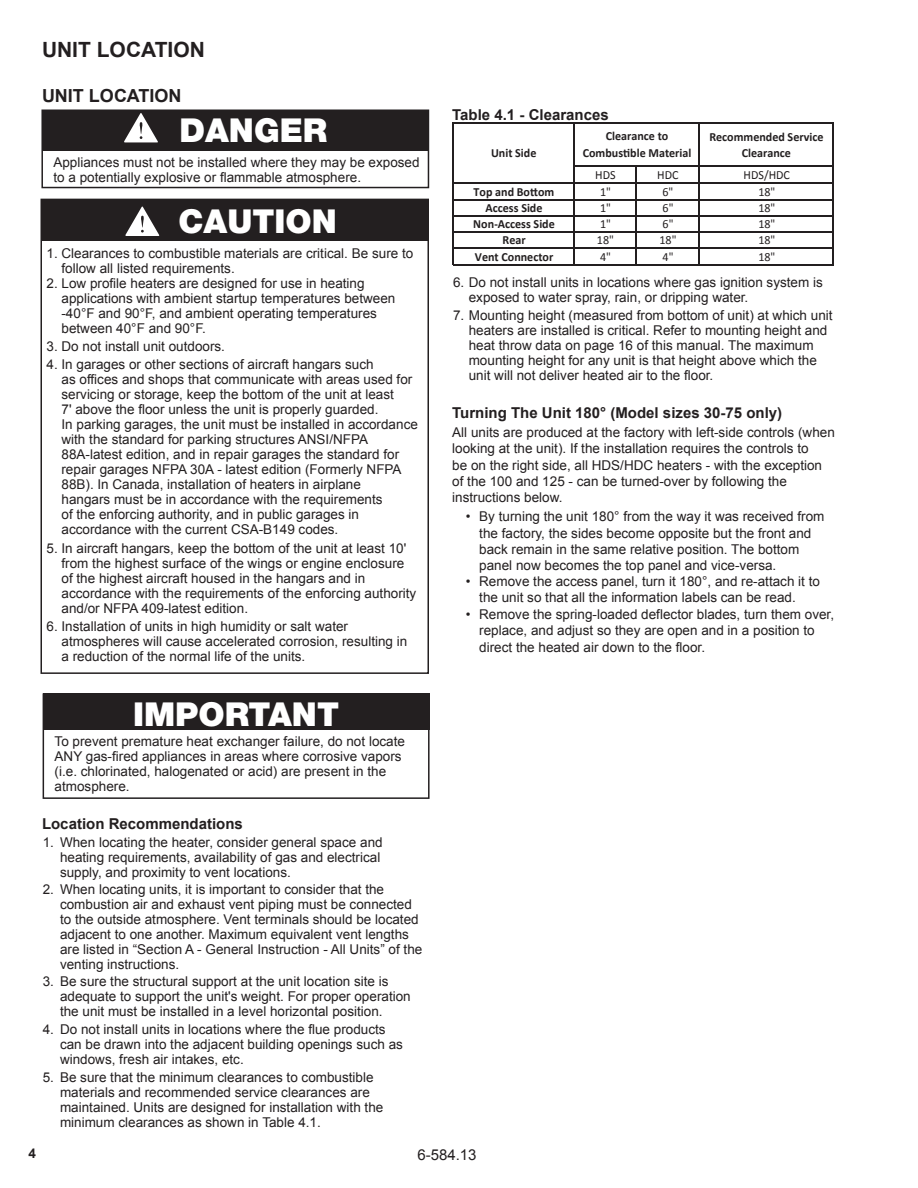
<style>
.page{position:relative;width:918px;height:1188px;background:#fff}
.page>*{position:absolute;margin:0;border:0;box-sizing:border-box;transform-origin:0 0}
.Warn_Caut_Imp{font:900 33px "Helvetica Neue LT Std";color:#fff}
.t1{font:700 21px "Arial";color:#231f20}
._10_head{font:700 18px "Arial";color:#231f20}
.body_copy{font:700 15px "Arial";color:#231f20}
._10_head-2{font:700 15px "Arial";color:#231f20}
.Numbered_Table{font:700 15px "Arial";color:#231f20}
.t2{font:15px "Arial";color:#231f20}
.Warning_Caution_Text{font:13.5px/15px "Arial";color:#231f20}
.Numbered_Table-2{font:13.5px/15px "Arial";color:#231f20}
.body_copy-2{font:13.5px/15px "Arial";color:#231f20}
.Small_Caution_Text{font:13.5px/15px "Arial";color:#231f20}
.t3{font:700 13.5px "Arial";color:#231f20}
.t4{font:700 12.45px/16.2px "Calibri";color:#231f20;text-align:center}
.t5{font:12.45px "Calibri";color:#231f20}
</style>
<div class="page">
<div style="left:42px;top:199px;width:386px;height:41px;background:#231f20"></div>
<svg style="left:125px;top:207px;width:34px;height:29px"></svg>
<div style="left:42px;top:110px;width:387px;height:41px;background:#231f20"></div>
<svg style="left:124px;top:113px;width:34px;height:29px"></svg>
<div style="left:41px;top:110px;width:388px;height:78px;border:2px solid #231f20"></div>
<div style="left:43px;top:694px;width:386px;height:36px;background:#231f20"></div>
<div style="left:43px;top:693px;width:387px;height:106px;border:2px solid #231f20"></div>
<div style="left:40px;top:199px;width:389px;height:475px;border:2px solid #231f20"></div>
<hr style="left:452px;top:123px;width:1px;height:142px;background:#231f20">
<hr style="left:574px;top:124px;width:1px;height:141px;background:#231f20">
<hr style="left:699px;top:124px;width:1px;height:141px;background:#231f20">
<hr style="left:833px;top:124px;width:1px;height:141px;background:#231f20">
<hr style="left:635px;top:167px;width:1px;height:98px;background:#231f20">
<hr style="left:453px;top:123px;width:381px;height:1px;background:#231f20">
<hr style="left:575px;top:166px;width:259px;height:1px;background:#231f20">
<hr style="left:453px;top:183px;width:381px;height:1px;background:#231f20">
<hr style="left:453px;top:199px;width:381px;height:1px;background:#231f20">
<hr style="left:453px;top:215px;width:381px;height:1px;background:#231f20">
<hr style="left:453px;top:232px;width:381px;height:1px;background:#231f20">
<hr style="left:453px;top:248px;width:381px;height:1px;background:#231f20">
<hr style="left:453px;top:264px;width:381px;height:1px;background:#231f20">
<p class="t1" style="left:42px;top:36px;width:164px">UNIT LOCATION</p>
<p class="_10_head" style="left:42px;top:83px;width:141px">UNIT LOCATION</p>
<p class="Warn_Caut_Imp" style="left:179px;top:110px;width:149px">DANGER</p>
<p class="body_copy-2" style="left:53px;top:154px;width:368px">Appliances must not be installed where they may be exposed to a potentially explosive or flammable atmosphere.</p>
<p class="Warn_Caut_Imp" style="left:178px;top:201px;width:160px">CAUTION</p>
<p class="Small_Caution_Text" style="left:61px;top:246px;width:353px;text-indent:-15px">1. Clearances to combustible materials are critical. Be sure to follow all listed requirements.</p>
<p class="Warning_Caution_Text" style="left:62px;top:276px;width:335px;text-indent:-15px">2. Low profile heaters are designed for use in heating applications with ambient startup temperatures between -40°F and 90°F, and ambient operating temperatures between 40°F and 90°F.</p>
<p class="Warning_Caution_Text" style="left:46px;top:339px;width:180px">3. Do not install unit outdoors.</p>
<p class="Warning_Caution_Text" style="left:62px;top:357px;width:358px;text-indent:-15px">4. In garages or other sections of aircraft hangars such<br>as offices and shops that communicate with areas used for servicing or storage, keep the bottom of the unit at least<br>7' above the floor unless the unit is properly guarded.<br>In parking garages, the unit must be installed in accordance with the standard for parking structures ANSI/NFPA 88A-latest edition, and in repair garages the standard for repair garages NFPA 30A - latest edition (Formerly NFPA 88B). In Canada, installation of heaters in airplane<br>hangars must be in accordance with the requirements<br>of the enforcing authority, and in public garages in accordance with the current CSA-B149 codes.</p>
<p class="Warning_Caution_Text" style="left:61px;top:540px;width:356px;text-indent:-15px">5. In aircraft hangars, keep the bottom of the unit at least 10' from the highest surface of the wings or engine enclosure of the highest aircraft housed in the hangars and in accordance with the requirements of the enforcing authority and/or NFPA 409-latest edition.</p>
<p class="Warning_Caution_Text" style="left:62px;top:619px;width:347px;text-indent:-15px">6. Installation of units in high humidity or salt water atmospheres will cause accelerated corrosion, resulting in a reduction of the normal life of the units.</p>
<p class="Warn_Caut_Imp" style="left:133px;top:694px;width:208px">IMPORTANT</p>
<p class="body_copy-2" style="left:55px;top:733px;width:352px">To prevent premature heat exchanger failure, do not locate ANY gas-fired appliances in areas where corrosive vapors (i.e. chlorinated, halogenated or acid) are present in the atmosphere.</p>
<p class="_10_head-2" style="left:42px;top:813px;width:202px">Location Recommendations</p>
<p class="Numbered_Table-2" style="left:60px;top:835px;width:324px;text-indent:-17px">1. When locating the heater, consider general space and heating requirements, availability of gas and electrical supply, and proximity to vent locations.</p>
<p class="Numbered_Table-2" style="left:60px;top:882px;width:364px;text-indent:-17px">2. When locating units, it is important to consider that the combustion air and exhaust vent piping must be connected to the outside atmosphere. Vent terminals should be located adjacent to one another. Maximum equivalent vent lengths are listed in “Section A - General Instruction - All Units” of the venting instructions.</p>
<p class="Numbered_Table-2" style="left:60px;top:974px;width:352px;text-indent:-17px">3. Be sure the structural support at the unit location site is adequate to support the unit's weight. For proper operation the unit must be installed in a level horizontal position.</p>
<p class="Numbered_Table-2" style="left:60px;top:1022px;width:344px;text-indent:-17px">4. Do not install units in locations where the flue products can be drawn into the adjacent building openings such as windows, fresh air intakes, etc.</p>
<p class="Numbered_Table-2" style="left:60px;top:1070px;width:325px;text-indent:-17px">5. Be sure that the minimum clearances to combustible materials and recommended service clearances are maintained. Units are designed for installation with the minimum clearances as shown in Table 4.1.</p>
<p class="Numbered_Table" style="left:452px;top:105px;width:158px">Table 4.1 - Clearances</p>
<p class="t4" style="left:491px;top:145px;width:47px">Unit Side</p>
<p class="t4" style="left:583px;top:128px;width:110px">Clearance to<br>Combustible Material</p>
<p class="t4" style="left:709px;top:129px;width:115px">Recommended Service<br>Clearance</p>
<p class="t5" style="left:595px;top:167px;width:22px">HDS</p>
<p class="t5" style="left:657px;top:167px;width:23px">HDC</p>
<p class="t5" style="left:744px;top:167px;width:48px">HDS/HDC</p>
<p class="t4" style="left:474px;top:183px;width:82px">Top and Bottom</p>
<p class="t5" style="left:600px;top:184px;width:12px">1"</p>
<p class="t5" style="left:663px;top:184px;width:12px">6"</p>
<p class="t5" style="left:758px;top:184px;width:19px">18"</p>
<p class="t4" style="left:486px;top:200px;width:58px">Access Side</p>
<p class="t5" style="left:600px;top:200px;width:12px">1"</p>
<p class="t5" style="left:663px;top:200px;width:12px">6"</p>
<p class="t5" style="left:758px;top:200px;width:19px">18"</p>
<p class="t4" style="left:473px;top:216px;width:83px">Non Access Side</p>
<p class="t5" style="left:600px;top:216px;width:12px">1"</p>
<p class="t5" style="left:663px;top:216px;width:12px">6"</p>
<p class="t5" style="left:758px;top:216px;width:19px">18"</p>
<p class="t4" style="left:503px;top:232px;width:25px">Rear</p>
<p class="t5" style="left:597px;top:232px;width:19px">18"</p>
<p class="t5" style="left:659px;top:232px;width:19px">18"</p>
<p class="t5" style="left:758px;top:232px;width:19px">18"</p>
<p class="t4" style="left:475px;top:248px;width:80px">Vent Connector</p>
<p class="t5" style="left:600px;top:249px;width:12px">4"</p>
<p class="t5" style="left:663px;top:249px;width:12px">4"</p>
<p class="t5" style="left:758px;top:249px;width:19px">18"</p>
<p class="Numbered_Table-2" style="left:469px;top:275px;width:356px;text-indent:-16px">6. Do not install units in locations where gas ignition system is exposed to water spray, rain, or dripping water.</p>
<p class="Numbered_Table-2" style="left:469px;top:308px;width:365px;text-indent:-16px">7. Mounting height (measured from bottom of unit) at which unit heaters are installed is critical. Refer to mounting height and heat throw data on page 16 of this manual. The maximum mounting height for any unit is that height above which the unit will not deliver heated air to the floor.</p>
<p class="body_copy" style="left:452px;top:403px;width:331px">Turning The Unit 180° (Model sizes 30-75 only)</p>
<p class="Warning_Caution_Text" style="left:452px;top:424px;width:384px;line-height:16.2px">All units are produced at the factory with left-side controls (when looking at the unit). If the installation requires the controls to<br>be on the right side, all HDS/HDC heaters - with the exception of the 100 and 125 - can be turned-over by following the instructions below.</p>
<p class="Warning_Caution_Text" style="left:479px;top:509px;width:347px;line-height:16.2px;text-indent:-14px">• By turning the unit 180° from the way it was received from the factory, the sides become opposite but the front and back remain in the same relative position. The bottom panel now becomes the top panel and vice-versa.</p>
<p class="Warning_Caution_Text" style="left:479px;top:573px;width:342px;line-height:16.2px;text-indent:-14px">• Remove the access panel, turn it 180°, and re-attach it to the unit so that all the information labels can be read.</p>
<p class="Warning_Caution_Text" style="left:479px;top:606px;width:356px;line-height:16.5px;text-indent:-14px">• Remove the spring-loaded deflector blades, turn them over, replace, and adjust so they are open and in a position to direct the heated air down to the floor.</p>
<p class="t3" style="left:28px;top:1145px;width:9px">4</p>
<p class="t2" style="left:417px;top:1145px;width:61px">6-584.13</p>
</div>
